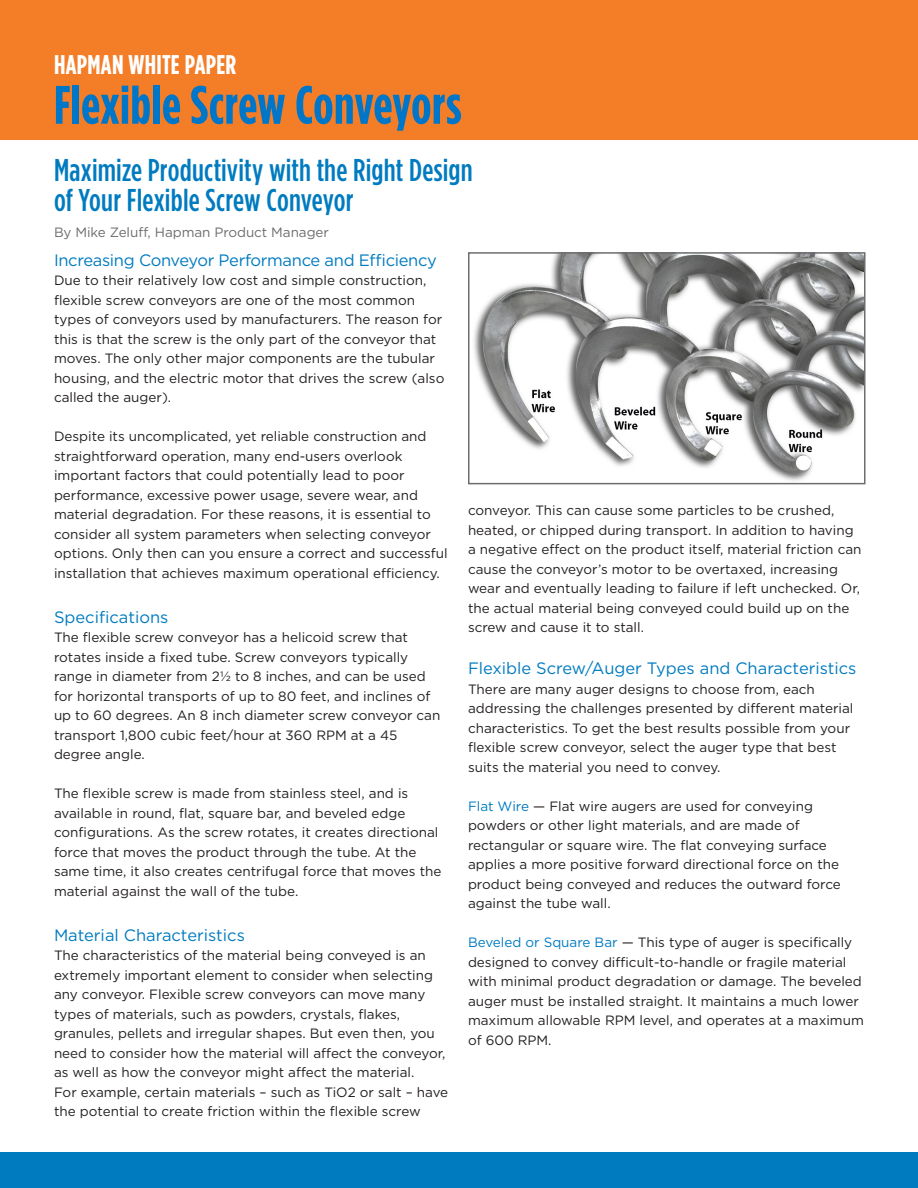
<style>
.page{position:relative;width:918px;height:1188px;background:#fff}
.page>*{position:absolute;margin:0;border:0;box-sizing:border-box;transform-origin:0 0}
.hap-H1{font:700 54px "Gotham Condensed";letter-spacing:.005em;color:#0076c8}
.hap-H2{font:500 31.5px "Gotham Condensed";letter-spacing:.005em;color:#007bc0}
.t1{font:700 27px "Gotham Condensed";letter-spacing:.01em;color:#fff}
.t2{font:16.5px "Gotham";color:#007bc0}
.t3{font:16.5px "Gotham";letter-spacing:-.02em;color:#007bc0}
.t4{font:13.5px/19.5px "Gotham";color:#231f20}
.hap-Body_Copy{font:13.5px "Gotham";letter-spacing:-.005em;color:#6c6d70}
.s1{color:#007bc0}
</style>
<div class="page">
<div style="left:0;top:0;width:918px;height:140px;background:#f47d28"></div>
<div style="left:0;top:1152px;width:918px;height:36px;background:#007bc0"></div>
<img style="left:473px;top:255px;width:390px;height:226px">
<div style="left:468px;top:252px;width:398px;height:232px;border:2px solid #6c6d70"></div>
<h3 class="t1" style="left:54px;top:49px;width:184px">HAPMAN WHITE PAPER</h3>
<p class="hap-H1" style="left:54px;top:73px;width:409px">Flexible Screw Conveyors</p>
<p class="hap-H2" style="left:54px;top:151px;width:420px">Maximize Productivity with the Right Design</p>
<p class="hap-H2" style="left:54px;top:181px;width:301px">of Your Flexible Screw Conveyor</p>
<p class="hap-Body_Copy" style="left:54px;top:223px;width:276px">By Mike Zeluff, Hapman Product Manager</p>
<p class="t3" style="left:54px;top:250px;width:384px">Increasing Conveyor Performance and Efficiency</p>
<p class="t4" style="left:54px;top:271px;width:390px">Due to their relatively low cost and simple construction, flexible screw conveyors are one of the most common types of conveyors used by manufacturers. The reason for this is that the screw is the only part of the conveyor that moves. The only other major components are the tubular</p>
<p class="t4" style="left:54px;top:368px;width:392px">housing, and the electric motor that drives the screw (also called the auger).</p>
<p class="t4" style="left:54px;top:427px;width:395px">Despite its uncomplicated, yet reliable construction and straightforward operation, many end-users overlook important factors that could potentially lead to poor performance, excessive power usage, severe wear, and material degradation. For these reasons, it is essential to consider all system parameters when selecting conveyor options. Only then can you ensure a correct and successful installation that achieves maximum operational efficiency.</p>
<p class="t2" style="left:54px;top:607px;width:116px">Specifications</p>
<p class="t4" style="left:54px;top:628px;width:388px">The flexible screw conveyor has a helicoid screw that rotates inside a fixed tube. Screw conveyors typically range in diameter from 2½ to 8 inches, and can be used for horizontal transports of up to 80 feet, and inclines of up to 60 degrees. An 8 inch diameter screw conveyor can transport 1,800 cubic feet/hour at 360 RPM at a 45 degree angle.</p>
<p class="t4" style="left:54px;top:784px;width:386px">The flexible screw is made from stainless steel, and is available in round, flat, square bar, and beveled edge configurations. As the screw rotates, it creates directional</p>
<p class="t4" style="left:54px;top:842px;width:389px">force that moves the product through the tube. At the same time, it also creates centrifugal force that moves the material against the wall of the tube.</p>
<p class="t2" style="left:54px;top:925px;width:192px">Material Characteristics</p>
<p class="t4" style="left:54px;top:946px;width:382px">The characteristics of the material being conveyed is an extremely important element to consider when selecting any conveyor. Flexible screw conveyors can move many types of materials, such as powders, crystals, flakes, granules, pellets and irregular shapes. But even then, you</p>
<p class="t4" style="left:54px;top:1043px;width:393px">need to consider how the material will affect the conveyor, as well as how the conveyor might affect the material.</p>
<p class="t4" style="left:54px;top:1082px;width:396px">For example, certain materials – such as TiO2 or salt – have the potential to create friction within the flexible screw</p>
<p class="t4" style="left:468px;top:501px;width:395px">conveyor. This can cause some particles to be crushed, heated, or chipped during transport. In addition to having a negative effect on the product itself, material friction can cause the conveyor’s motor to be overtaxed, increasing wear and eventually leading to failure if left unchecked. Or, the actual material being conveyed could build up on the screw and cause it to stall.</p>
<p class="t2" style="left:468px;top:658px;width:390px">Flexible Screw/Auger Types and Characteristics</p>
<p class="t4" style="left:468px;top:679px;width:387px">There are many auger designs to choose from, each addressing the challenges presented by different material characteristics. To get the best results possible from your flexible screw conveyor, select the auger type that best suits the material you need to convey.</p>
<p class="t4" style="left:468px;top:796px;width:374px"><span class="s1">Flat Wire</span> — Flat wire augers are used for conveying powders or other light materials, and are made of rectangular or square wire. The flat conveying surface applies a more positive forward directional force on the product being conveyed and reduces the outward force against the tube wall.</p>
<p class="t4" style="left:468px;top:933px;width:386px"><span class="s1">Beveled or Square Bar</span> — This type of auger is specifically designed to convey difficult-to-handle or fragile material</p>
<p class="t4" style="left:468px;top:972px;width:397px">with minimal product degradation or damage. The beveled auger must be installed straight. It maintains a much lower maximum allowable RPM level, and operates at a maximum of 600 RPM.</p>
</div>
